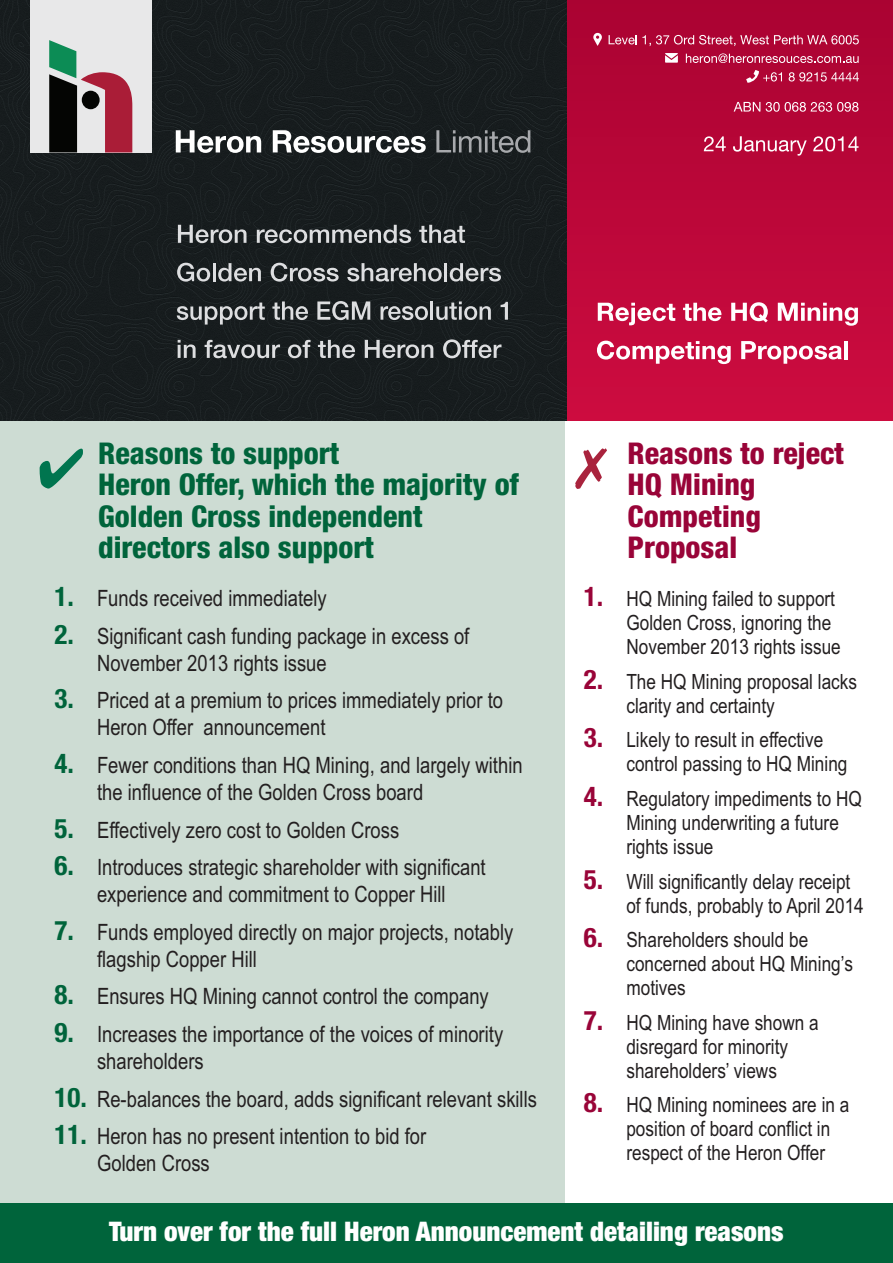
<style>
.page{position:relative;width:893px;height:1263px;background:#fff}
.page>*{position:absolute;margin:0;border:0;box-sizing:border-box;transform-origin:0 0}
.t1{font:800 condensed 30px/31.5px "Helvetica Neue LT Pro";color:#00643b}
.t2{font:800 condensed 30px/31.5px "Helvetica Neue LT Pro";color:#990438}
.t3{font:900 condensed 27px "Helvetica Neue LT Pro";color:#fff}
.t4{font:22.5px/27px "Arial Narrow";color:#231f20}
.t5{font:21px/24px "Arial Narrow";color:#231f20}
.s1{font-family:"Helvetica Neue LT Pro";font-weight:700;font-stretch:condensed;font-size:27px;color:#00643b}
.s2{font-family:"Helvetica Neue LT Pro";font-weight:700;font-stretch:condensed;font-size:27px;color:#990438}
</style>
<div class="page">
<div style="left:0;top:416px;width:564px;height:847px;background:#cddcd3"></div>
<div style="left:555px;top:0;width:337px;height:421px;background:linear-gradient(to bottom,#aa0332,#cd0c40)"></div>
<div style="left:0;top:0;width:566px;height:421px;background:#171c1e"></div>
<svg style="left:593px;top:33px;width:9px;height:13px"></svg>
<svg style="left:608px;top:35px;width:251px;height:11px;background:#c03f63"></svg>
<svg style="left:665px;top:53px;width:13px;height:10px"></svg>
<svg style="left:686px;top:53px;width:172px;height:10px;background:#c3466a"></svg>
<svg style="left:746px;top:70px;width:36px;height:13px"></svg>
<svg style="left:789px;top:72px;width:70px;height:10px"></svg>
<div style="left:30px;top:0;width:122px;height:152px;background:#e8e8e9"></div>
<svg style="left:49px;top:40px;width:83px;height:112px"></svg>
<svg style="left:176px;top:130px;width:85px;height:23px"></svg>
<svg style="left:273px;top:130px;width:153px;height:23px"></svg>
<svg style="left:436px;top:130px;width:94px;height:23px;background:#45494b"></svg>
<svg style="left:734px;top:102px;width:124px;height:10px"></svg>
<svg style="left:733px;top:136px;width:74px;height:20px"></svg>
<svg style="left:813px;top:136px;width:45px;height:16px"></svg>
<svg style="left:704px;top:136px;width:22px;height:15px"></svg>
<svg style="left:178px;top:340px;width:18px;height:18px"></svg>
<svg style="left:205px;top:340px;width:75px;height:18px"></svg>
<svg style="left:288px;top:340px;width:23px;height:18px"></svg>
<svg style="left:318px;top:340px;width:37px;height:18px"></svg>
<svg style="left:365px;top:340px;width:68px;height:18px"></svg>
<svg style="left:443px;top:339px;width:58px;height:19px"></svg>
<svg style="left:177px;top:303px;width:88px;height:22px;background:#54585a"></svg>
<svg style="left:272px;top:301px;width:36px;height:19px"></svg>
<svg style="left:317px;top:301px;width:53px;height:19px"></svg>
<svg style="left:380px;top:306px;width:48px;height:14px"></svg>
<hr style="left:430px;top:301px;width:3px;height:19px;background:#dddee0">
<svg style="left:436px;top:301px;width:55px;height:19px"></svg>
<svg style="left:500px;top:302px;width:8px;height:18px"></svg>
<svg style="left:177px;top:263px;width:33px;height:19px"></svg>
<hr style="left:213px;top:263px;width:3px;height:18px;background:#dddee0">
<svg style="left:218px;top:263px;width:43px;height:19px"></svg>
<svg style="left:271px;top:263px;width:68px;height:19px"></svg>
<svg style="left:347px;top:263px;width:95px;height:19px;background:#5d6163"></svg>
<hr style="left:444px;top:263px;width:3px;height:18px;background:#dddee0">
<svg style="left:450px;top:263px;width:51px;height:19px"></svg>
<svg style="left:178px;top:225px;width:68px;height:18px"></svg>
<svg style="left:257px;top:225px;width:154px;height:18px;background:#5d6163"></svg>
<svg style="left:419px;top:225px;width:46px;height:18px"></svg>
<svg style="left:597px;top:341px;width:134px;height:23px"></svg>
<svg style="left:741px;top:341px;width:101px;height:23px"></svg>
<hr style="left:844px;top:341px;width:4px;height:18px;background:#fff">
<svg style="left:598px;top:303px;width:77px;height:22px"></svg>
<svg style="left:683px;top:303px;width:39px;height:18px"></svg>
<svg style="left:731px;top:302px;width:37px;height:20px"></svg>
<svg style="left:778px;top:303px;width:80px;height:23px"></svg>
<div style="left:0;top:1203px;width:892px;height:60px;background:#00643b"></div>
<svg style="left:40px;top:449px;width:43px;height:40px"></svg>
<svg style="left:575px;top:448px;width:32px;height:41px"></svg>
<h1 class="t1" style="left:98px;top:440px;width:422px">Reasons to support<br>Heron Offer, which the majority of<br>Golden Cross independent directors also support</h1>
<h1 class="t2" style="left:628px;top:440px;width:218px">Reasons to reject<br>HQ Mining<br>Competing<br>Proposal</h1>
<p class="t4" style="left:55px;top:587px;width:274px"><span class="s1">1.</span> Funds received immediately</p>
<p class="t4" style="left:97px;top:624px;width:374px;text-indent:-43px"><span class="s1">2.</span> Significant cash funding package in excess of<br>November 2013 rights issue</p>
<p class="t4" style="left:97px;top:689px;width:408px;text-indent:-43px"><span class="s1">3.</span> Priced at a premium to prices immediately prior to<br>Heron Offer announcement</p>
<p class="t4" style="left:97px;top:754px;width:427px;text-indent:-43px"><span class="s1">4.</span> Fewer conditions than HQ Mining, and largely within the influence of the Golden Cross board</p>
<p class="t4" style="left:55px;top:818px;width:346px"><span class="s1">5.</span> Effectively zero cost to Golden Cross</p>
<p class="t4" style="left:55px;top:856px;width:433px;text-align:center"><span class="s1">6.</span> Introduces strategic shareholder with significant experience and commitment to Copper Hill</p>
<p class="t4" style="left:97px;top:921px;width:418px;text-indent:-43px"><span class="s1">7.</span> Funds employed directly on major projects, notably flagship Copper Hill</p>
<p class="t4" style="left:55px;top:985px;width:436px"><span class="s1">8.</span> Ensures HQ Mining cannot control the company</p>
<p class="t4" style="left:97px;top:1023px;width:408px;text-indent:-43px"><span class="s1">9.</span> Increases the importance of the voices of minority shareholders</p>
<p class="t4" style="left:55px;top:1088px;width:484px"><span class="s1">10.</span> Re-balances the board, adds significant relevant skills</p>
<p class="t4" style="left:97px;top:1125px;width:331px;text-indent:-43px"><span class="s1">11.</span> Heron has no present intention to bid for<br>Golden Cross</p>
<p class="t5" style="left:626px;top:589px;width:216px;text-indent:-43px"><span class="s2">1.</span> HQ Mining failed to support<br>Golden Cross, ignoring the<br>November 2013 rights issue</p>
<p class="t5" style="left:626px;top:671px;width:232px;text-indent:-43px"><span class="s2">2.</span> The HQ Mining proposal lacks clarity and certainty</p>
<p class="t5" style="left:626px;top:730px;width:223px;text-indent:-43px"><span class="s2">3.</span> Likely to result in effective control passing to HQ Mining</p>
<p class="t5" style="left:626px;top:789px;width:237px;text-indent:-43px"><span class="s2">4.</span> Regulatory impediments to HQ<br>Mining underwriting a future rights issue</p>
<p class="t5" style="left:626px;top:871px;width:239px;text-indent:-43px"><span class="s2">5.</span> Will significantly delay receipt of funds, probably to April 2014</p>
<p class="t5" style="left:626px;top:930px;width:228px;text-indent:-43px"><span class="s2">6.</span> Shareholders should be concerned about HQ Mining’s motives</p>
<p class="t5" style="left:584px;top:1013px;width:236px;text-align:center"><span class="s2">7.</span> HQ Mining have shown a disregard for minority shareholders’ views</p>
<p class="t5" style="left:626px;top:1095px;width:224px;text-indent:-43px"><span class="s2">8.</span> HQ Mining nominees are in a position of board conflict in respect of the Heron Offer</p>
<p class="t3" style="left:109px;top:1221px;width:676px">Turn over for the full Heron Announcement detailing reasons</p>
</div>
